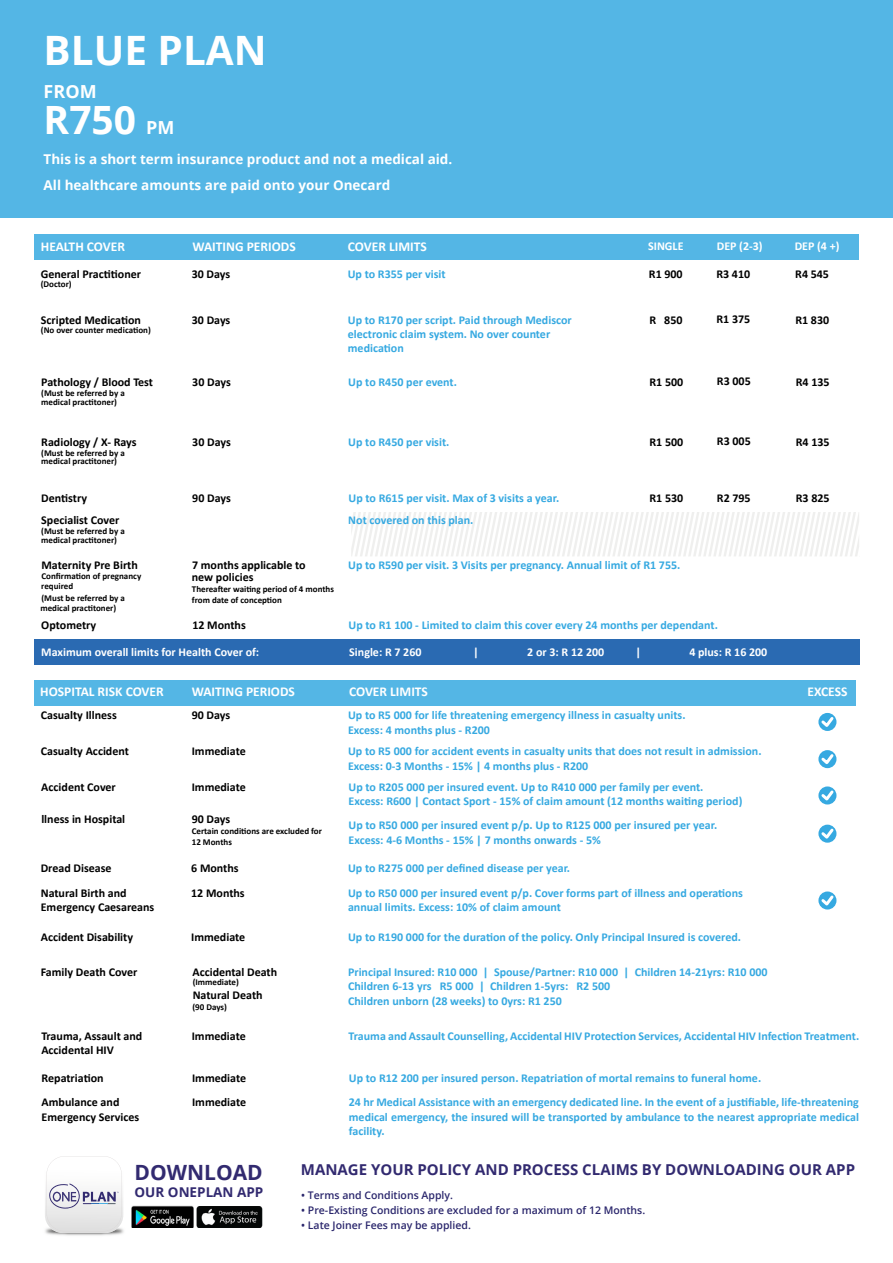
<style>
.page{position:relative;width:893px;height:1263px;background:#fff}
.page>*{position:absolute;margin:0;border:0;box-sizing:border-box;transform-origin:0 0}
.t1{font:700 40.5px "Open Sans";color:#fff}
.t2{font:700 39px "Open Sans";color:#fff}
.t3{font:700 21px "Open Sans";color:#322a70}
.t4{font:700 18px "Open Sans";color:#fff}
.t5{font:700 15px "Open Sans";color:#322a70}
.t6{font:700 13.5px/25.5px "Open Sans";color:#fff}
.t7{font:700 13.5px "Calibri";color:#fff}
.t8{font:700 13.5px "Open Sans";color:#322a70}
.t9{font:700 12px/14.4px "Calibri";color:#36a9e1}
.t10{font:700 12px/14.4px "Calibri";color:#000}
.t11{font:700 12px "Calibri";color:#fff}
.t12{font:600 10.5px "Open Sans";color:#2a266c}
.t13{font:700 9px/8.6px "Calibri";color:#000}
.s1{font-size:18px}
</style>
<div class="page">
<div style="left:34px;top:680px;width:821px;height:25px;background:#54b6e5"></div>
<div style="left:34px;top:234px;width:825px;height:26px;background:#54b6e5"></div>
<div style="left:0;top:0;width:893px;height:217px;background:#54b6e5"></div>
<div style="left:34px;top:639px;width:826px;height:25px;background:#2a6ab2"></div>
<svg style="left:351px;top:512px;width:508px;height:44px"></svg>
<svg style="left:818px;top:713px;width:18px;height:18px"></svg>
<svg style="left:819px;top:714px;width:17px;height:16px"></svg>
<svg style="left:818px;top:750px;width:18px;height:18px"></svg>
<svg style="left:819px;top:751px;width:17px;height:16px"></svg>
<svg style="left:818px;top:786px;width:18px;height:18px"></svg>
<svg style="left:819px;top:788px;width:17px;height:15px"></svg>
<svg style="left:818px;top:825px;width:18px;height:18px"></svg>
<svg style="left:819px;top:826px;width:17px;height:16px"></svg>
<svg style="left:818px;top:891px;width:18px;height:18px"></svg>
<svg style="left:819px;top:893px;width:17px;height:15px"></svg>
<svg style="left:45px;top:1156px;width:149px;height:77px"></svg>
<img style="left:196px;top:1206px;width:66px;height:22px">
<img style="left:132px;top:1205px;width:61px;height:23px">
<h1 class="t1" style="left:44px;top:22px;width:225px">BLUE PLAN</h1>
<h3 class="t4" style="left:44px;top:79px;width:55px">FROM</h3>
<h2 class="t2" style="left:44px;top:93px;width:132px">R750 <span class="s1">PM</span></h2>
<p class="t6" style="left:44px;top:146px;width:410px">This is a short term insurance product and not a medical aid.<br>All healthcare amounts are paid onto your Onecard</p>
<p class="t7" style="left:41px;top:237px;width:86px">HEALTH COVER</p>
<p class="t7" style="left:193px;top:237px;width:105px">WAITING PERIODS</p>
<p class="t7" style="left:348px;top:237px;width:80px">COVER LIMITS</p>
<p class="t11" style="left:648px;top:237px;width:37px">SINGLE</p>
<p class="t11" style="left:717px;top:237px;width:47px">DEP (2-3)</p>
<p class="t11" style="left:795px;top:237px;width:46px">DEP (4 +)</p>
<p class="t9" style="left:348px;top:267px;width:99px">Up to R355 per visit</p>
<p class="t10" style="left:649px;top:267px;width:35px">R1 900</p>
<p class="t10" style="left:716px;top:267px;width:35px">R3 410</p>
<p class="t10" style="left:795px;top:267px;width:35px">R4 545</p>
<p class="t10" style="left:192px;top:312px;width:40px">30 Days</p>
<p class="t9" style="left:348px;top:312px;width:225px">Up to R170 per script. Paid through Mediscor electronic claim system. No over counter medication</p>
<p class="t10" style="left:649px;top:312px;width:35px">R 850</p>
<p class="t10" style="left:716px;top:311px;width:35px">R1 375</p>
<p class="t10" style="left:795px;top:312px;width:35px">R1 830</p>
<p class="t10" style="left:41px;top:267px;width:102px">General Practitioner</p>
<p class="t13" style="left:41px;top:280px;width:32px">(Doctor)</p>
<p class="t10" style="left:41px;top:312px;width:102px">Scripted Medication</p>
<p class="t13" style="left:41px;top:325px;width:111px">(No over counter medication)</p>
<p class="t10" style="left:192px;top:267px;width:40px">30 Days</p>
<p class="t10" style="left:41px;top:375px;width:113px">Pathology / Blood Test</p>
<p class="t10" style="left:192px;top:375px;width:40px">30 Days</p>
<p class="t9" style="left:348px;top:375px;width:110px">Up to R450 per event.</p>
<p class="t10" style="left:649px;top:375px;width:35px">R1 500</p>
<p class="t10" style="left:717px;top:374px;width:35px">R3 005</p>
<p class="t10" style="left:796px;top:375px;width:35px">R4 135</p>
<p class="t13" style="left:41px;top:389px;width:85px">(Must be referred by a medical practitoner)</p>
<p class="t10" style="left:41px;top:434px;width:97px">Radiology / X- Rays</p>
<p class="t10" style="left:192px;top:434px;width:40px">30 Days</p>
<p class="t9" style="left:348px;top:434px;width:103px">Up to R450 per visit.</p>
<p class="t10" style="left:649px;top:434px;width:35px">R1 500</p>
<p class="t10" style="left:717px;top:434px;width:35px">R3 005</p>
<p class="t10" style="left:796px;top:434px;width:35px">R4 135</p>
<p class="t13" style="left:41px;top:448px;width:85px">(Must be referred by a medical practitoner)</p>
<p class="t10" style="left:41px;top:491px;width:47px">Dentistry</p>
<p class="t10" style="left:192px;top:491px;width:40px">90 Days</p>
<p class="t9" style="left:349px;top:491px;width:212px">Up to R615 per visit. Max of 3 visits a year.</p>
<p class="t10" style="left:649px;top:491px;width:35px">R1 530</p>
<p class="t10" style="left:717px;top:491px;width:35px">R2 795</p>
<p class="t10" style="left:796px;top:491px;width:35px">R3 825</p>
<p class="t10" style="left:41px;top:513px;width:80px">Specialist Cover</p>
<p class="t9" style="left:348px;top:513px;width:127px">Not covered on this plan.</p>
<p class="t13" style="left:41px;top:527px;width:85px">(Must be referred by a medical practitoner)</p>
<p class="t10" style="left:41px;top:558px;width:98px">Maternity Pre Birth</p>
<p class="t13" style="left:41px;top:571px;width:102px;line-height:9.8px">Confirmation of pregnancy required</p>
<p class="t13" style="left:40px;top:593px;width:86px;line-height:9.6px">(Must be referred by a medical practitoner)</p>
<p class="t9" style="left:348px;top:558px;width:334px">Up to R590 per visit. 3 Visits per pregnancy. Annual limit of R1 755.</p>
<p class="t10" style="left:192px;top:559px;width:115px;line-height:11.6px">7 months applicable to new policies</p>
<p class="t13" style="left:192px;top:583px;width:144px;line-height:10.8px">Thereafter waiting period of 4 months from date of conception</p>
<p class="t10" style="left:41px;top:617px;width:56px">Optometry</p>
<p class="t10" style="left:192px;top:617px;width:55px">12 Months</p>
<p class="t9" style="left:349px;top:617px;width:371px">Up to R1 100 - Limited to claim this cover every 24 months per dependant.</p>
<p class="t11" style="left:41px;top:643px;width:219px">Maximum overall limits for Health Cover of:</p>
<p class="t11" style="left:349px;top:643px;width:74px">Single: R 7 260</p>
<p class="t11" style="left:473px;top:643px;width:7px">|</p>
<p class="t11" style="left:527px;top:643px;width:78px">2 or 3: R 12 200</p>
<p class="t11" style="left:635px;top:643px;width:7px">|</p>
<p class="t11" style="left:689px;top:643px;width:80px">4 plus: R 16 200</p>
<p class="t7" style="left:40px;top:682px;width:125px">HOSPITAL RISK COVER</p>
<p class="t7" style="left:192px;top:682px;width:105px">WAITING PERIODS</p>
<p class="t7" style="left:349px;top:682px;width:80px">COVER LIMITS</p>
<p class="t7" style="left:807px;top:682px;width:41px">EXCESS</p>
<p class="t10" style="left:41px;top:708px;width:78px">Casualty Illness</p>
<p class="t10" style="left:192px;top:708px;width:40px">90 Days</p>
<p class="t9" style="left:348px;top:708px;width:339px">Up to R5 000 for life threatening emergency illness in casualty units.<br>Excess: 4 months plus - R200</p>
<p class="t10" style="left:41px;top:744px;width:90px">Casualty Accident</p>
<p class="t10" style="left:192px;top:744px;width:56px">Immediate</p>
<p class="t9" style="left:348px;top:744px;width:415px">Up to R5 000 for accident events in casualty units that does not result in admission.<br>Excess: 0-3 Months - 15% | 4 months plus - R200</p>
<p class="t10" style="left:41px;top:779px;width:76px">Accident Cover</p>
<p class="t9" style="left:349px;top:779px;width:395px">Up to R205 000 per insured event. Up to R410 000 per family per event.<br>Excess: R600 | Contact Sport - 15% of claim amount (12 months waiting period)</p>
<p class="t10" style="left:192px;top:812px;width:40px">90 Days</p>
<p class="t13" style="left:192px;top:825px;width:132px;line-height:10.6px">Certain conditions are excluded for<br>12 Months</p>
<p class="t10" style="left:192px;top:779px;width:56px">Immediate</p>
<p class="t10" style="left:41px;top:812px;width:85px">llness in Hospital</p>
<p class="t9" style="left:349px;top:818px;width:370px">Up to R50 000 per insured event p/p. Up to R125 000 per insured per year.<br>Excess: 4-6 Months - 15% | 7 months onwards - 5%</p>
<p class="t10" style="left:41px;top:860px;width:72px">Dread Disease</p>
<p class="t10" style="left:191px;top:860px;width:49px">6 Months</p>
<p class="t9" style="left:348px;top:860px;width:224px">Up to R275 000 per defined disease per year.</p>
<p class="t10" style="left:41px;top:885px;width:115px">Natural Birth and<br>Emergency Caesareans</p>
<p class="t9" style="left:348px;top:885px;width:396px">Up to R50 000 per insured event p/p. Cover forms part of illness and operations annual limits. Excess: 10% of claim amount</p>
<p class="t10" style="left:191px;top:885px;width:55px">12 Months</p>
<p class="t10" style="left:41px;top:929px;width:94px">Accident Disability</p>
<p class="t10" style="left:191px;top:929px;width:56px">Immediate</p>
<p class="t9" style="left:348px;top:929px;width:394px">Up to R190 000 for the duration of the policy. Only Principal Insured is covered.</p>
<p class="t10" style="left:41px;top:964px;width:98px">Family Death Cover</p>
<p class="t9" style="left:348px;top:964px;width:421px">Principal Insured: R10 000 | Spouse/Partner: R10 000 | Children 14-21yrs: R10 000<br>Children 6-13 yrs R5 000 | Children 1-5yrs: R2 500<br>Children unborn (28 weeks) to 0yrs: R1 250</p>
<p class="t10" style="left:192px;top:964px;width:86px">Accidental Death</p>
<p class="t13" style="left:193px;top:978px;width:48px">(Immediate)</p>
<p class="t10" style="left:193px;top:988px;width:71px">Natural Death</p>
<p class="t13" style="left:192px;top:1003px;width:36px">(90 Days)</p>
<p class="t10" style="left:41px;top:1029px;width:103px">Trauma, Assault and<br>Accidental HIV</p>
<p class="t10" style="left:192px;top:1029px;width:56px">Immediate</p>
<p class="t9" style="left:349px;top:1029px;width:512px">Trauma and Assault Counselling, Accidental HIV Protection Services, Accidental HIV Infection Treatment.</p>
<p class="t10" style="left:42px;top:1071px;width:63px">Repatriation</p>
<p class="t10" style="left:192px;top:1071px;width:56px">Immediate</p>
<p class="t9" style="left:349px;top:1071px;width:414px">Up to R12 200 per insured person. Repatriation of mortal remains to funeral home.</p>
<p class="t10" style="left:42px;top:1095px;width:99px">Ambulance and<br>Emergency Services</p>
<p class="t9" style="left:349px;top:1095px;width:512px;text-align:justify">24 hr Medical Assistance with an emergency dedicated line. In the event of a justifiable, life-threatening medical emergency, the insured will be transported by ambulance to the nearest appropriate medical facility.</p>
<p class="t10" style="left:192px;top:1095px;width:56px">Immediate</p>
<h3 class="t3" style="left:135px;top:1158px;width:130px">DOWNLOAD</h3>
<p class="t5" style="left:301px;top:1158px;width:556px">MANAGE YOUR POLICY AND PROCESS CLAIMS BY DOWNLOADING OUR APP</p>
<p class="t8" style="left:135px;top:1182px;width:130px">OUR ONEPLAN APP</p>
<p class="t12" style="left:301px;top:1188px;width:153px">• Terms and Conditions Apply.</p>
<p class="t12" style="left:301px;top:1203px;width:346px">• Pre-Existing Conditions are excluded for a maximum of 12 Months.</p>
<p class="t12" style="left:301px;top:1218px;width:171px">• Late Joiner Fees may be applied.</p>
</div>
